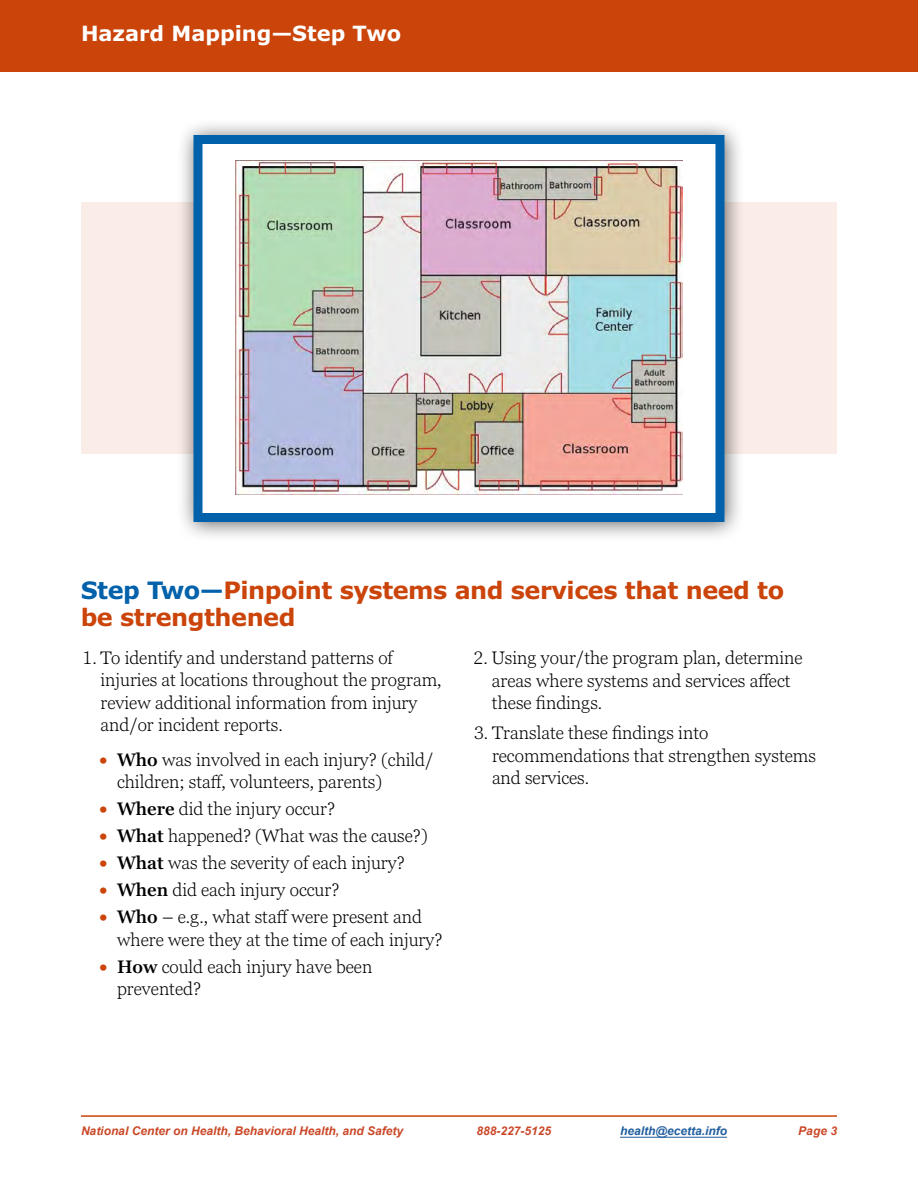
<style>
.page{position:relative;width:918px;height:1188px;background:#fff}
.page>*{position:absolute;margin:0;border:0;box-sizing:border-box;transform-origin:0 0}
.t1{font:700 24px/27px "Verdana Pro";letter-spacing:-.02em;color:#cb440a}
.t2{font:700 21px "Verdana Pro";color:#fff}
.t3{font:300 18px/22.5px "Georgia Pro";color:#000}
.t4{font:italic 700 12px "Arial";color:#ca4828}
.t5{font:italic 700 12px "Arial";color:#215e9e}
.s1{color:#0161aa}
.s2{font-weight:900;color:#cb440a}
.s3{font-weight:600}
</style>
<div class="page">
<div style="left:81px;top:202px;width:756px;height:252px;background:#faece7"></div>
<hr style="left:81px;top:1115px;width:756px;height:2px;background:#cb440a">
<div style="left:0;top:0;width:918px;height:72px;background:#cb440a"></div>
<div style="left:176px;top:118px;width:570px;height:425px;background:#000;opacity:.6"></div>
<div style="left:198px;top:140px;width:522px;height:378px;background:#fff"></div>
<img style="left:236px;top:160px;width:446px;height:335px">
<div style="left:194px;top:135px;width:530px;height:387px;border:9px solid #0161aa"></div>
<hr style="left:620px;top:1137px;width:107px;height:1px;background:#215e9e">
<p class="t2" style="left:81px;top:20px;width:322px">Hazard Mapping—Step Two</p>
<h2 class="t1" style="left:81px;top:577px;width:705px"><span class="s1">Step Two—</span>Pinpoint systems and services that need to be strengthened</h2>
<p class="t3" style="left:100px;top:647px;width:343px;text-indent:-18px">1. To identify and understand patterns of injuries at locations throughout the program, review additional information from injury and/or incident reports.</p>
<p class="t3" style="left:117px;top:749px;width:318px;text-indent:-18px"><span class="s2">•</span> <span class="s3">Who</span> was involved in each injury? (child/ children; staff, volunteers, parents)</p>
<p class="t3" style="left:99px;top:799px;width:238px"><span class="s2">•</span> <span class="s3">Where</span> did the injury occur?</p>
<p class="t3" style="left:99px;top:826px;width:330px"><span class="s2">•</span> <span class="s3">What</span> happened? (What was the cause?)</p>
<p class="t3" style="left:99px;top:853px;width:307px"><span class="s2">•</span> <span class="s3">What</span> was the severity of each injury?</p>
<p class="t3" style="left:99px;top:880px;width:242px"><span class="s2">•</span> <span class="s3">When</span> did each injury occur?</p>
<p class="t3" style="left:117px;top:907px;width:327px;text-indent:-18px"><span class="s2">•</span> <span class="s3">Who</span> – e.g., what staff were present and where were they at the time of each injury?</p>
<p class="t3" style="left:117px;top:956px;width:257px;text-indent:-18px"><span class="s2">•</span> <span class="s3">How</span> could each injury have been prevented?</p>
<p class="t3" style="left:492px;top:648px;width:312px;text-indent:-18px">2. Using your/the program plan, determine areas where systems and services affect these findings.</p>
<p class="t3" style="left:492px;top:723px;width:326px;text-indent:-18px">3. Translate these findings into recommendations that strengthen systems and services.</p>
<p class="t4" style="left:81px;top:1123px;width:324px">National Center on Health, Behavioral Health, and Safety</p>
<p class="t4" style="left:476px;top:1123px;width:76px">888-227-5125</p>
<p class="t5" style="left:620px;top:1123px;width:109px">health@ecetta.info</p>
<p class="t4" style="left:798px;top:1123px;width:40px">Page 3</p>
</div>
